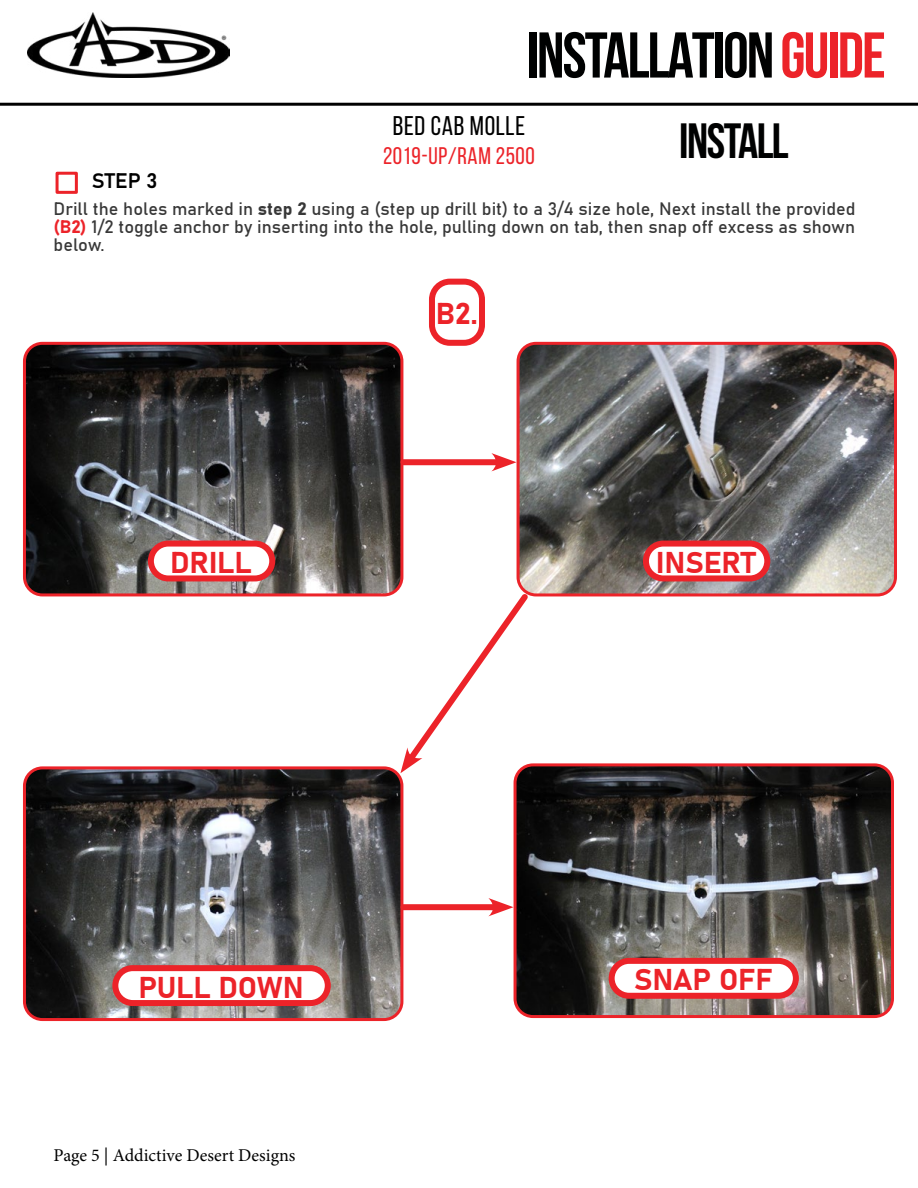
<style>
.page{position:relative;width:918px;height:1188px;background:#fff}
.page>*{position:absolute;margin:0;border:0;box-sizing:border-box;transform-origin:0 0}
.t1{font:700 64.5px "Bebas Neue";letter-spacing:-.03em;color:#000101}
.t2{font:700 49.5px "Bebas Neue";letter-spacing:-.03em;color:#000101}
.t3{font:30px "Bahnschrift";color:#ec2329}
.t4{font:27px "Bebas Neue";letter-spacing:.025em;color:#000}
.t5{font:24px "Bebas Neue";letter-spacing:.025em;color:#ec2329}
.t6{font:21px "Bahnschrift";color:#000}
.t7{font:18px/18px "Bahnschrift";color:#383838;text-align:justify}
.t8{font:18px "Minion Pro";color:#000}
.s1{color:#ec2329}
</style>
<div class="page">
<hr style="left:0;top:103px;width:918px;height:3px;background:#000">
<img style="left:27px;top:12px;width:203px;height:65px">
<div style="left:56px;top:172px;width:22px;height:22px;border:3px solid #ec2329"></div>
<img style="left:518px;top:343px;width:378px;height:252px">
<div style="left:517px;top:342px;width:380px;height:254px;border:3px solid #ec2329;border-radius:18px"></div>
<img style="left:27px;top:770px;width:375px;height:250px">
<div style="left:23px;top:766px;width:380px;height:255px;border:3px solid #ec2329;border-radius:18px"></div>
<img style="left:515px;top:767px;width:375px;height:250px">
<div style="left:514px;top:763px;width:380px;height:255px;border:3px solid #ec2329;border-radius:18px"></div>
<div style="left:646px;top:544px;width:121px;height:34px;background:#fff;border-radius:17px"></div>
<div style="left:643px;top:541px;width:127px;height:40px;border:6px solid #ec2329;border-radius:17px"></div>
<div style="left:115px;top:968px;width:213px;height:35px;background:#fff;border-radius:17px"></div>
<div style="left:112px;top:965px;width:219px;height:41px;border:6px solid #ec2329;border-radius:17px"></div>
<div style="left:612px;top:961px;width:184px;height:35px;background:#fff;border-radius:17px"></div>
<div style="left:609px;top:958px;width:190px;height:41px;border:6px solid #ec2329;border-radius:17px"></div>
<img style="left:24px;top:343px;width:378px;height:252px">
<div style="left:23px;top:342px;width:380px;height:254px;border:3px solid #ec2329;border-radius:18px"></div>
<div style="left:151px;top:544px;width:121px;height:34px;background:#fff;border-radius:17px"></div>
<div style="left:148px;top:541px;width:127px;height:40px;border:6px solid #ec2329;border-radius:17px"></div>
<div style="left:403px;top:459px;width:99px;height:6px;background:#ec2329"></div>
<svg style="left:491px;top:453px;width:26px;height:18px"></svg>
<div style="left:403px;top:904px;width:96px;height:6px;background:#ec2329"></div>
<svg style="left:488px;top:898px;width:26px;height:18px"></svg>
<svg style="left:400px;top:589px;width:133px;height:184px"></svg>
<div style="left:429px;top:279px;width:56px;height:67px;border:6px solid #ec2329;border-radius:18px"></div>
<h1 class="t1" style="left:527px;top:20px;width:361px">INSTALLATION<span class="s1">guide</span></h1>
<h3 class="t4" style="left:393px;top:111px;width:134px">BED CAB MOLLE</h3>
<h3 class="t5" style="left:383px;top:143px;width:153px">2019-UP/RAM 2500</h3>
<h2 class="t2" style="left:679px;top:114px;width:111px">INSTALL</h2>
<p class="t6" style="left:92px;top:165px;width:67px">STEP 3</p>
<p class="t7" style="left:54px;top:199px;width:803px">Drill the holes marked in step 2 using a (step up drill bit) to a 3/4 size hole, Next install the provided <span class="s1">(B2)</span> 1/2 toggle anchor by inserting into the hole, pulling down on tab, then snap off excess as shown below.</p>
<h3 class="t3" style="left:170px;top:540px;width:83px">DRILL</h3>
<h3 class="t3" style="left:436px;top:291px;width:43px">B2.</h3>
<h3 class="t3" style="left:656px;top:540px;width:101px">INSERT</h3>
<h3 class="t3" style="left:138px;top:964px;width:167px">PULL DOWN</h3>
<h3 class="t3" style="left:634px;top:957px;width:139px">SNAP OFF</h3>
<p class="t8" style="left:54px;top:1143px;width:243px">Page 5 | Addictive Desert Designs</p>
</div>
